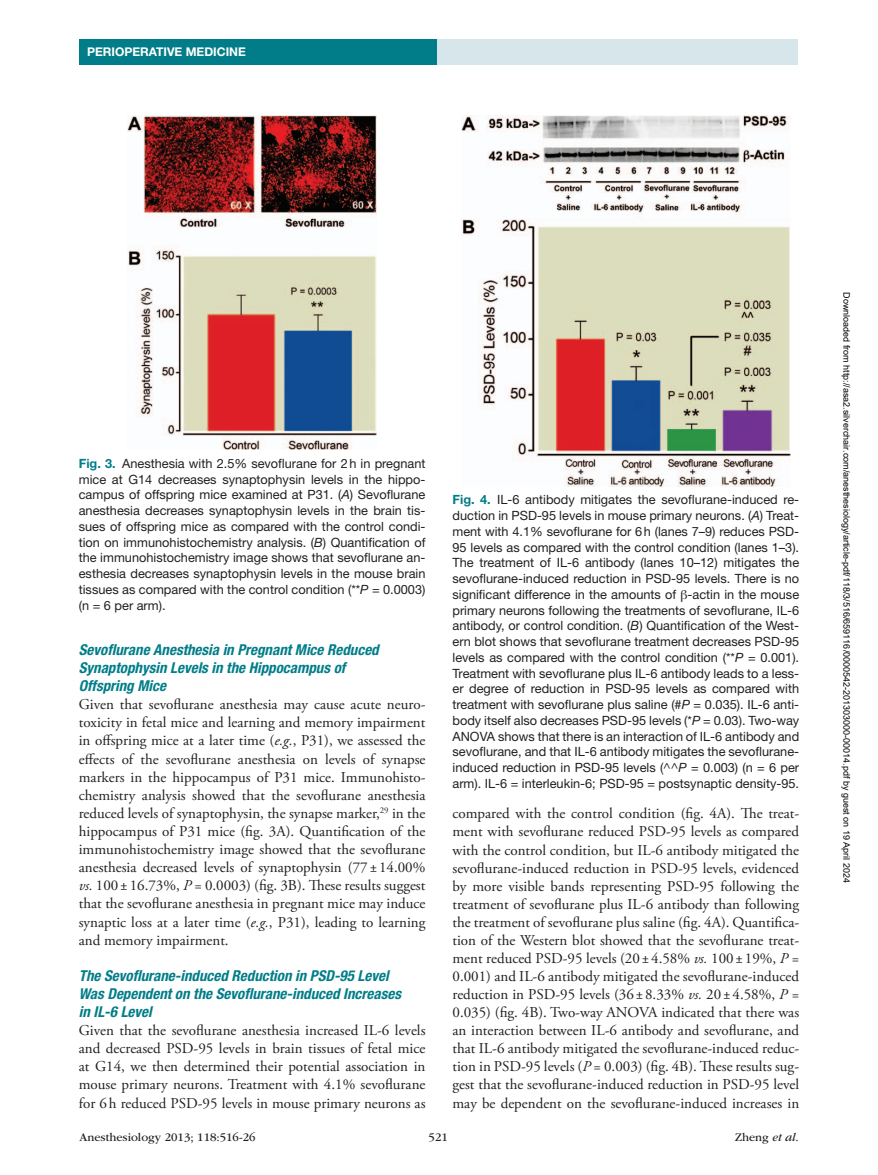
<style>
.page{position:relative;width:878px;height:1175px;background:#fff}
.page>*{position:absolute;margin:0;border:0;box-sizing:border-box;transform-origin:0 0}
.t1{font:15px/18.1px "Adobe Garamond Pro";color:#231f20;text-align:justify}
.t2{font:italic 700 condensed 15px/18.1px "Helvetica Neue LT Std";color:#007d88}
.t3{font:12.75px/15.8px "Helvetica Neue LT Std";color:#231f20;text-align:justify}
.t4{font:12px "ITC Garamond Std";color:#231f20}
.t5{font:700 12px "Helvetica Neue LT Std";color:#fff}
.t6{font:9px "Arial";color:#000}
.s1{font-weight:700;color:#007d88}
.s2{font-style:italic}
.s3{font-family:"Gandhari Unicode"}
</style>
<div class="page">
<div style="left:432px;top:39px;width:365px;height:26px;background:#d6e6ea"></div>
<div style="left:79px;top:39px;width:357px;height:25px;background:#007d88"></div>
<img style="left:127px;top:116px;width:250px;height:334px">
<img style="left:461px;top:116px;width:329px;height:370px">
<p class="t5" style="left:87px;top:44px;width:24px">PERIOP</p>
<p class="t5" style="left:132px;top:44px;width:16px">ERATI</p>
<p class="t5" style="left:167px;top:44px;width:54px">VE MEDICIN</p>
<p class="t5" style="left:238px;top:44px;width:9px">E</p>
<p class="t3" style="left:79px;top:455px;width:348px"><span class="s1">FIG. 3.</span> Anesthesia with 2.5% sevoflurane for 2h in pregnant mice at G14 decreases synaptophysin levels in the hippo&shy;campus of offspring mice examined at P31. (<span class="s2">A</span>) Sevoflurane anesthesia decreases synaptophysin levels in the brain tis&shy;sues of offspring mice as compared with the control condi&shy;tion on immunohistochemistry analysis. (<span class="s2">B</span>) Quantification of the immunohistochemistry image shows that sevoflurane an&shy;esthesia decreases synaptophysin levels in the mouse brain tissues as compared with the control condition (**<span class="s2">P</span> = 0.0003) (n = 6 per arm).</p>
<p class="t2" style="left:79px;top:640px;width:301px">Sevoflurane Anesthesia in Pregnant Mice Reduced<br>Synaptophysin Levels in the Hippocampus of<br>Offspring Mice</p>
<p class="t1" style="left:79px;top:696px;width:348px">Given that sevoflurane anesthesia may cause acute neuro&shy;toxicity in fetal mice and learning and memory impairment in offspring mice at a later time (<span class="s2">e.g.</span>, P31), we assessed the effects of the sevoflurane anesthesia on levels of synapse markers in the hippocampus of P31 mice. Immunohisto&shy;chemistry analysis showed that the sevoflurane anesthesia reduced levels of synaptophysin, the synapse marker,<sup>29</sup> in the hippocampus of P31 mice (fig. 3A). Quantification of the immunohistochemistry image showed that the sevoflurane anesthesia decreased levels of synaptophysin (77 ±14.00% <span class="s2">vs.</span> 100 ± 16.73%, <span class="s2">P</span> = 0.0003) (fig. 3B). These results suggest that the sevoflurane anesthesia in pregnant mice may induce synaptic loss at a later time (<span class="s2">e.g.</span>, P31), leading to learning and memory impairment.</p>
<p class="t2" style="left:79px;top:966px;width:324px">The Sevoflurane-induced Reduction in PSD-95 Level<br>Was Dependent on the Sevoflurane-induced Increases in IL-6 Level</p>
<p class="t1" style="left:79px;top:1021px;width:348px">Given that the sevoflurane anesthesia increased IL-6 levels and decreased PSD-95 levels in brain tissues of fetal mice at G14, we then determined their potential association in mouse primary neurons. Treatment with 4.1% sevoflurane for 6h reduced PSD-95 levels in mouse primary neurons as</p>
<p class="t3" style="left:452px;top:492px;width:348px"><span class="s1">FIG. 4.</span> IL-6 antibody mitigates the sevoflurane-induced re&shy;duction in PSD-95 levels in mouse primary neurons. (<span class="s2">A</span>) Treat&shy;ment with 4.1% sevoflurane for 6h (lanes 7–9) reduces PSD-95 levels as compared with the control condition (lanes 1–3).<br>The treatment of IL-6 antibody (lanes 10–12) mitigates the sevoflurane-induced reduction in PSD-95 levels. There is no significant difference in the amounts of <span class="s3">β</span>-actin in the mouse primary neurons following the treatments of sevoflurane, IL-6 antibody, or control condition. (<span class="s2">B</span>) Quantification of the West&shy;ern blot shows that sevoflurane treatment decreases PSD-95 levels as compared with the control condition (**<span class="s2">P</span> = 0.001).<br>Treatment with sevoflurane plus IL-6 antibody leads to a less&shy;er degree of reduction in PSD-95 levels as compared with treatment with sevoflurane plus saline (#<span class="s2">P</span> = 0.035). IL-6 anti&shy;body itself also decreases PSD-95 levels (*<span class="s2">P</span> = 0.03). Two-way ANOVA shows that there is an interaction of IL-6 antibody and sevoflurane, and that IL-6 antibody mitigates the sevoflurane&shy;induced reduction in PSD-95 levels (^^<span class="s2">P</span> = 0.003) (n = 6 per arm). IL-6 = interleukin-6; PSD-95 = postsynaptic density-95.</p>
<p class="t1" style="left:452px;top:805px;width:348px">compared with the control condition (fig. 4A). The treat&shy;ment with sevoflurane reduced PSD-95 levels as compared with the control condition, but IL-6 antibody mitigated the sevoflurane-induced reduction in PSD-95 levels, evidenced by more visible bands representing PSD-95 following the treatment of sevoflurane plus IL-6 antibody than following the treatment of sevoflurane plus saline (fig. 4A). Quantifica&shy;tion of the Western blot showed that the sevoflurane treat&shy;ment reduced PSD-95 levels (20 ±4.58% <span class="s2">vs.</span> 100 ± 19%, <span class="s2">P</span> = 0.001) and IL-6 antibody mitigated the sevoflurane-induced reduction in PSD-95 levels (36±8.33% <span class="s2">vs.</span> 20 ±4.58%, <span class="s2">P</span> = 0.035) (fig. 4B). Two-way ANOVA indicated that there was an interaction between IL-6 antibody and sevoflurane, and that IL-6 antibody mitigated the sevoflurane-induced reduc&shy;tion in PSD-95 levels (<span class="s2">P</span> = 0.003) (fig. 4B). These results sug&shy;gest that the sevoflurane-induced reduction in PSD-95 level may be dependent on the sevoflurane-induced increases in</p>
<p class="t4" style="left:80px;top:1130px;width:177px">Anesthesiology 2013; 118:516-26</p>
<p class="t4" style="left:428px;top:1130px;width:21px">521</p>
<p class="t4" style="left:734px;top:1130px;width:66px">Zheng <span class="s2">et al</span>.</p>
<p class="t6" style="left:850px;top:292px;width:592px;rotate:90deg">Downloaded from http://asa2.silverchair.com/anesthesiology/article-pdf/118/3/516/659116/0000542-201303000-00014.pdf by guest on 19 April 2024</p>
</div>
